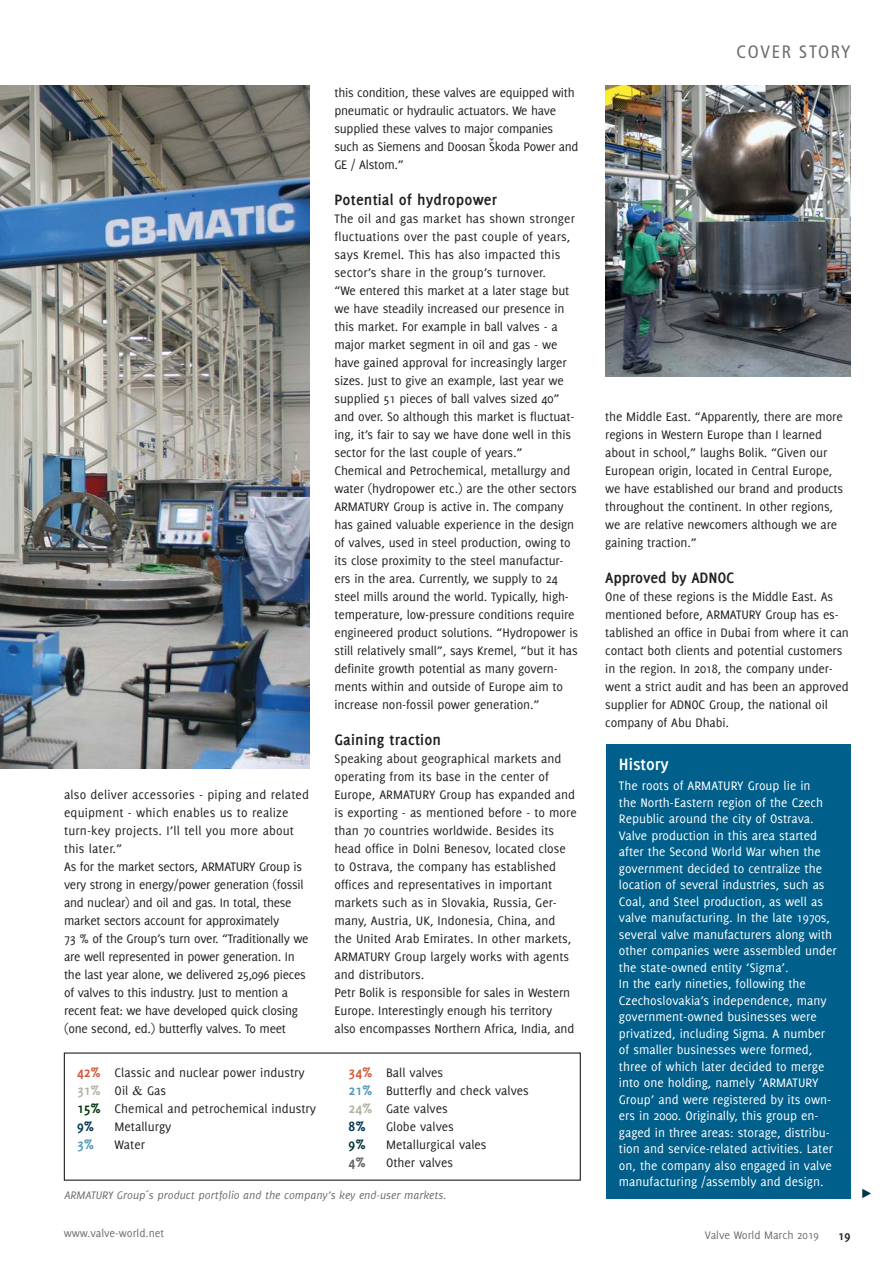
<style>
.page{position:relative;width:893px;height:1263px;background:#fff}
.page>*{position:absolute;margin:0;border:0;box-sizing:border-box;transform-origin:0 0}
.t1{font:27px "Delicious";color:#003450}
.t2{font:condensed 18px "Frutiger";letter-spacing:.1em;color:#6d6e70}
.t3{font:700 18px "Delicious";color:#fff}
.t4{font:700 16.5px "Delicious";letter-spacing:.01em;color:#231f20}
.t5{font:700 16.5px "Delicious";letter-spacing:-.01em;color:#231f20}
.t6{font:700 15px "Delicious";color:#b0b2a2}
.t7{font:700 15px "Delicious";color:#003450}
.t8{font:700 15px "Delicious";color:#4f98bc}
.t9{font:700 15px "Delicious";color:#003232}
.t10{font:700 15px "Delicious";color:#5e6061}
.t11{font:13.5px/18px "Delicious";letter-spacing:-.01em;color:#231f20}
.t12{font:13.5px/16.5px "Delicious";color:#fff}
.t13{font:700 13.5px "Delicious";color:#231f20}
.t14{font:italic 12px "Delicious";color:#6d6e70}
.t15{font:12px "Delicious";color:#6d6e70}
.s1{font-weight:700;font-size:15px;color:#d05b3c}
.s2{font-weight:700;font-size:15px;color:#4f98bc}
.s3{font-weight:700;font-size:15px;color:#b0b2a2}
.s4{font-weight:400;font-size:13.5px;color:#231f20}
.s5{font-weight:700;font-size:15px;color:#003509}
</style>
<div class="page">
<div style="left:606px;top:744px;width:245px;height:455px;background:#00608b"></div>
<img style="left:0;top:85px;width:309px;height:684px">
<img style="left:605px;top:85px;width:245px;height:291px">
<h2 class="t2" style="left:736px;top:44px;width:116px">COVER STORY</h2>
<p class="t11" style="left:334px;top:84px;width:245px">this condition, these valves are equipped with pneumatic or hydraulic actuators. We have supplied these valves to major companies such as Siemens and Doosan Sˇkoda Power and GE / Alstom.”</p>
<p class="t4" style="left:334px;top:193px;width:164px">Potential of hydropower</p>
<p class="t11" style="left:334px;top:210px;width:245px">The oil and gas market has shown stronger fluctuations over the past couple of years, says Kremel. This has also impacted this sector’s share in the group’s turnover.<br>“We entered this market at a later stage but we have steadily increased our presence in this market. For example in ball valves - a major market segment in oil and gas - we have gained approval for increasingly larger sizes. Just to give an example, last year we supplied 51 pieces of ball valves sized 40” and over. So although this market is fluctuat&shy;ing, it’s fair to say we have done well in this sector for the last couple of years.”<br>Chemical and Petrochemical, metallurgy and water (hydropower etc.) are the other sectors ARMATURY Group is active in. The company has gained valuable experience in the design of valves, used in steel production, owing to its close proximity to the steel manufactur&shy;ers in the area. Currently, we supply to 24 steel mills around the world. Typically, high&shy;temperature, low-pressure conditions require engineered product solutions. “Hydropower is still relatively small”, says Kremel, “but it has definite growth potential as many govern&shy;ments within and outside of Europe aim to increase non-fossil power generation.”</p>
<p class="t4" style="left:334px;top:733px;width:108px">Gaining traction</p>
<p class="t11" style="left:334px;top:750px;width:244px">Speaking about geographical markets and operating from its base in the center of Europe, ARMATURY Group has expanded and is exporting - as mentioned before - to more than 70 countries worldwide. Besides its head office in Dolni Benesov, located close to Ostrava, the company has established offices and representatives in important markets such as in Slovakia, Russia, Ger&shy;many, Austria, UK, Indonesia, China, and<br>the United Arab Emirates. In other markets, ARMATURY Group largely works with agents and distributors.<br>Petr Bolik is responsible for sales in Western Europe. Interestingly enough his territory also encompasses Northern Africa, India, and</p>
<p class="t11" style="left:605px;top:408px;width:240px">the Middle East. “Apparently, there are more regions in Western Europe than I learned about in school,” laughs Bolik. “Given our European origin, located in Central Europe, we have established our brand and products throughout the continent. In other regions, we are relative newcomers although we are gaining traction.”</p>
<p class="t5" style="left:605px;top:571px;width:131px">Approved by ADNOC</p>
<p class="t11" style="left:605px;top:588px;width:245px">One of these regions is the Middle East. As mentioned before, ARMATURY Group has es&shy;tablished an office in Dubai from where it can contact both clients and potential customers in the region. In 2018, the company under&shy;went a strict audit and has been an approved supplier for ADNOC Group, the national oil company of Abu Dhabi.</p>
<h2 class="t3" style="left:619px;top:756px;width:51px">History</h2>
<p class="t12" style="left:619px;top:779px;width:219px">The roots of ARMATURY Group lie in<br>the North-Eastern region of the Czech Republic around the city of Ostrava.<br>Valve production in this area started after the Second World War when the government decided to centralize the location of several industries, such as Coal, and Steel production, as well as valve manufacturing. In the late 1970s, several valve manufacturers along with other companies were assembled under the state-owned entity ‘Sigma’.<br>In the early nineties, following the Czechoslovakia’s independence, many government-owned businesses were privatized, including Sigma. A number of smaller businesses were formed, three of which later decided to merge into one holding, namely ‘ARMATURY Group’ and were registered by its own&shy;ers in 2000. Originally, this group en&shy;gaged in three areas: storage, distribu&shy;tion and service-related activities. Later on, the company also engaged in valve manufacturing /assembly and design.</p>
<p class="t11" style="left:64px;top:786px;width:246px">also deliver accessories - piping and related equipment - which enables us to realize turn-key projects. I’ll tell you more about this later.”<br>As for the market sectors, ARMATURY Group is very strong in energy/power generation (fossil and nuclear) and oil and gas. In total, these market sectors account for approximately<br>73 % of the Group’s turn over. “Traditionally we are well represented in power generation. In the last year alone, we delivered 25,096 pieces of valves to this industry. Just to mention a recent feat: we have developed quick closing (one second, ed.) butterfly valves. To meet</p>
<p class="t11" style="left:349px;top:1064px;width:182px"><span class="s1">34%</span> Ball valves<br><span class="s2">21%</span> Butterfly and check valves<br><span class="s3">24%</span> Gate valves</p>
<p class="t7" style="left:349px;top:1119px;width:19px">8%</p>
<p class="t11" style="left:386px;top:1118px;width:69px">Globe valves</p>
<p class="t9" style="left:349px;top:1137px;width:19px">9%</p>
<p class="t11" style="left:386px;top:1136px;width:102px">Metallurgical vales</p>
<p class="t10" style="left:349px;top:1155px;width:19px">4%</p>
<p class="t11" style="left:386px;top:1154px;width:68px">Other valves</p>
<p class="t11" style="left:77px;top:1065px;width:229px"><span class="s1">42%</span> Classic and nuclear power industry</p>
<p class="t6" style="left:77px;top:1084px;width:53px">31% <span class="s4">Oil</span></p>
<p class="t11" style="left:77px;top:1083px;width:240px;text-indent:70px">Gas<br><span class="s5">15%</span> Chemical and petrochemical industry</p>
<p class="t7" style="left:77px;top:1120px;width:19px">9%</p>
<p class="t11" style="left:115px;top:1119px;width:58px">Metallurgy</p>
<p class="t8" style="left:77px;top:1138px;width:19px">3%</p>
<p class="t11" style="left:115px;top:1137px;width:32px">Water</p>
<p class="t14" style="left:64px;top:1190px;width:384px">ARMATURY Group´s product portfolio and the company’s key end-user markets.</p>
<h1 class="t1" style="left:861px;top:1182px;width:13px">π</h1>
<p class="t15" style="left:64px;top:1228px;width:102px">www.valve-world.net</p>
<p class="t15" style="left:705px;top:1231px;width:115px">Valve World March 2019</p>
<p class="t13" style="left:838px;top:1230px;width:14px">19</p>
</div>
